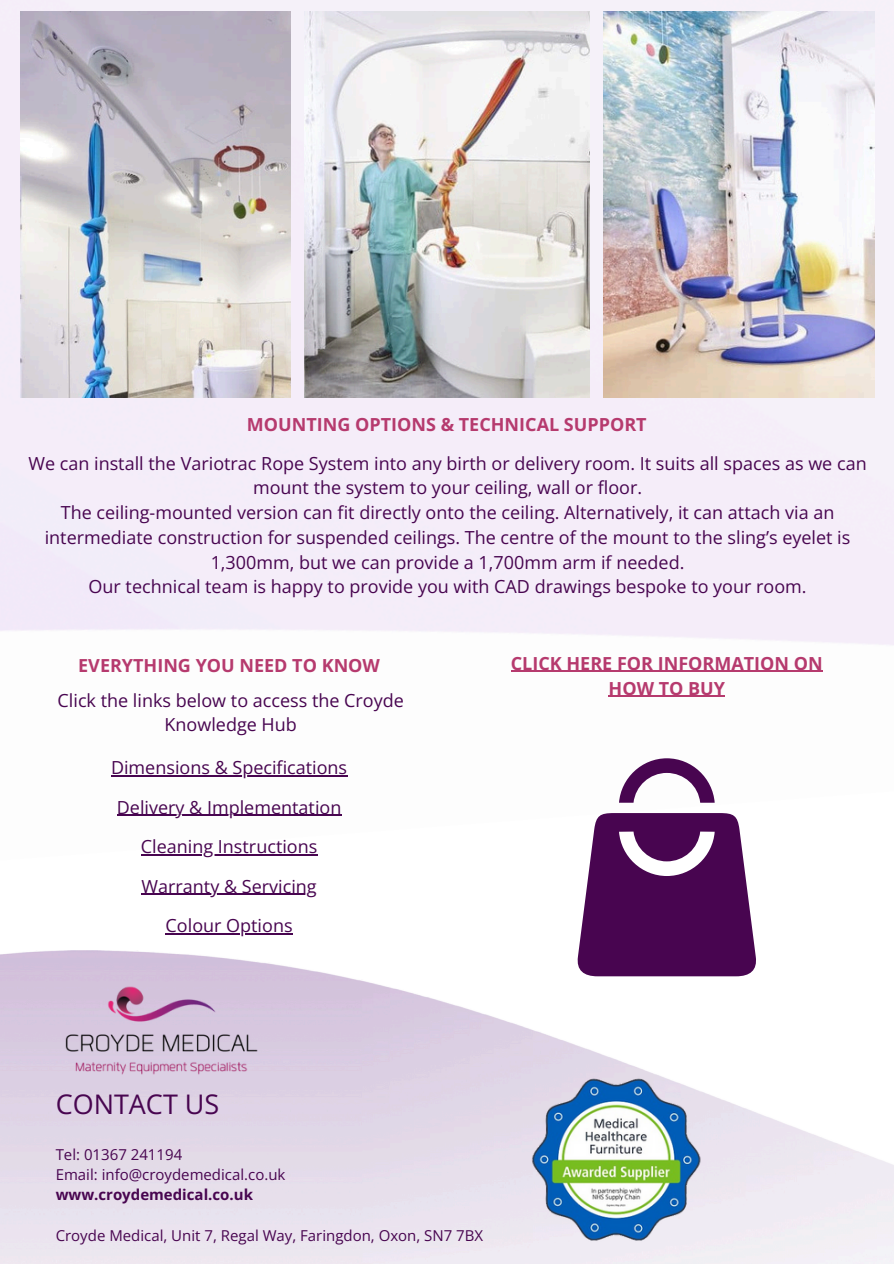
<style>
.page{position:relative;width:894px;height:1264px;background:#fff}
.page>*{position:absolute;margin:0;border:0;box-sizing:border-box;transform-origin:0 0}
.t1{font:27px "Open Sans";color:#480550}
.t2{font:18px/24.8px "Open Sans";color:#480550;text-align:center}
.t3{font:700 18px/24.8px "Open Sans";color:#b63a6e;text-align:center}
.t4{font:15px "Open Sans";color:#480550}
.t5{font:700 15px "Open Sans";color:#480550}
</style>
<div class="page">
<img style="left:0;top:0;width:893px;height:856px">
<img style="left:56px;top:980px;width:212px;height:101px">
<img style="left:527px;top:1071px;width:177px;height:176px">
<img style="left:20px;top:11px;width:270px;height:386px">
<hr style="left:111px;top:775px;width:236px;height:1px;background:#480550">
<hr style="left:117px;top:814px;width:224px;height:2px;background:#480550">
<hr style="left:141px;top:854px;width:176px;height:1px;background:#480550">
<hr style="left:141px;top:893px;width:175px;height:1px;background:#480550">
<hr style="left:165px;top:933px;width:127px;height:1px;background:#480550">
<svg style="left:576px;top:813px;width:181px;height:163px"></svg>
<svg style="left:618px;top:758px;width:96px;height:44px"></svg>
<hr style="left:510px;top:671px;width:312px;height:1px;background:#b63a6e">
<hr style="left:608px;top:695px;width:117px;height:1px;background:#b63a6e">
<img style="left:304px;top:11px;width:285px;height:386px">
<img style="left:603px;top:11px;width:270px;height:386px">
<p class="t3" style="left:247px;top:412px;width:401px">MOUNTING OPTIONS &amp; TECHNICAL SUPPORT</p>
<p class="t2" style="left:28px;top:450px;width:839px">We can install the Variotrac Rope System into any birth or delivery room. It suits all spaces as we can mount the system to your ceiling, wall or floor.<br>The ceiling-mounted version can fit directly onto the ceiling. Alternatively, it can attach via an intermediate construction for suspended ceilings. The centre of the mount to the sling’s eyelet is 1,300mm, but we can provide a 1,700mm arm if needed.<br>Our technical team is happy to provide you with CAD drawings bespoke to your room.</p>
<h3 class="t3" style="left:78px;top:652px;width:303px">EVERYTHING YOU NEED TO KNOW</h3>
<p class="t2" style="left:58px;top:687px;width:348px">Click the links below to access the Croyde<br>Knowledge Hub</p>
<p class="t2" style="left:111px;top:755px;width:237px">Dimensions &amp; Specifications</p>
<p class="t2" style="left:117px;top:794px;width:226px">Delivery &amp; Implementation</p>
<h1 class="t2" style="left:141px;top:833px;width:178px">Cleaning Instructions</h1>
<p class="t2" style="left:141px;top:873px;width:176px">Warranty &amp; Servicing</p>
<p class="t2" style="left:165px;top:912px;width:128px">Colour Options</p>
<p class="t3" style="left:510px;top:650px;width:313px">CLICK HERE FOR INFORMATION ON<br>HOW TO BUY</p>
<h3 class="t1" style="left:56px;top:1084px;width:165px">CONTACT US</h3>
<h2 class="t4" style="left:56px;top:1143px;width:128px">Tel: 01367 241194</h2>
<h3 class="t4" style="left:56px;top:1163px;width:231px">Email: info@croydemedical.co.uk</h3>
<h2 class="t5" style="left:56px;top:1184px;width:199px">www.croydemedical.co.uk</h2>
<p class="t4" style="left:56px;top:1224px;width:429px">Croyde Medical, Unit 7, Regal Way, Faringdon, Oxon, SN7 7BX</p>
</div>
